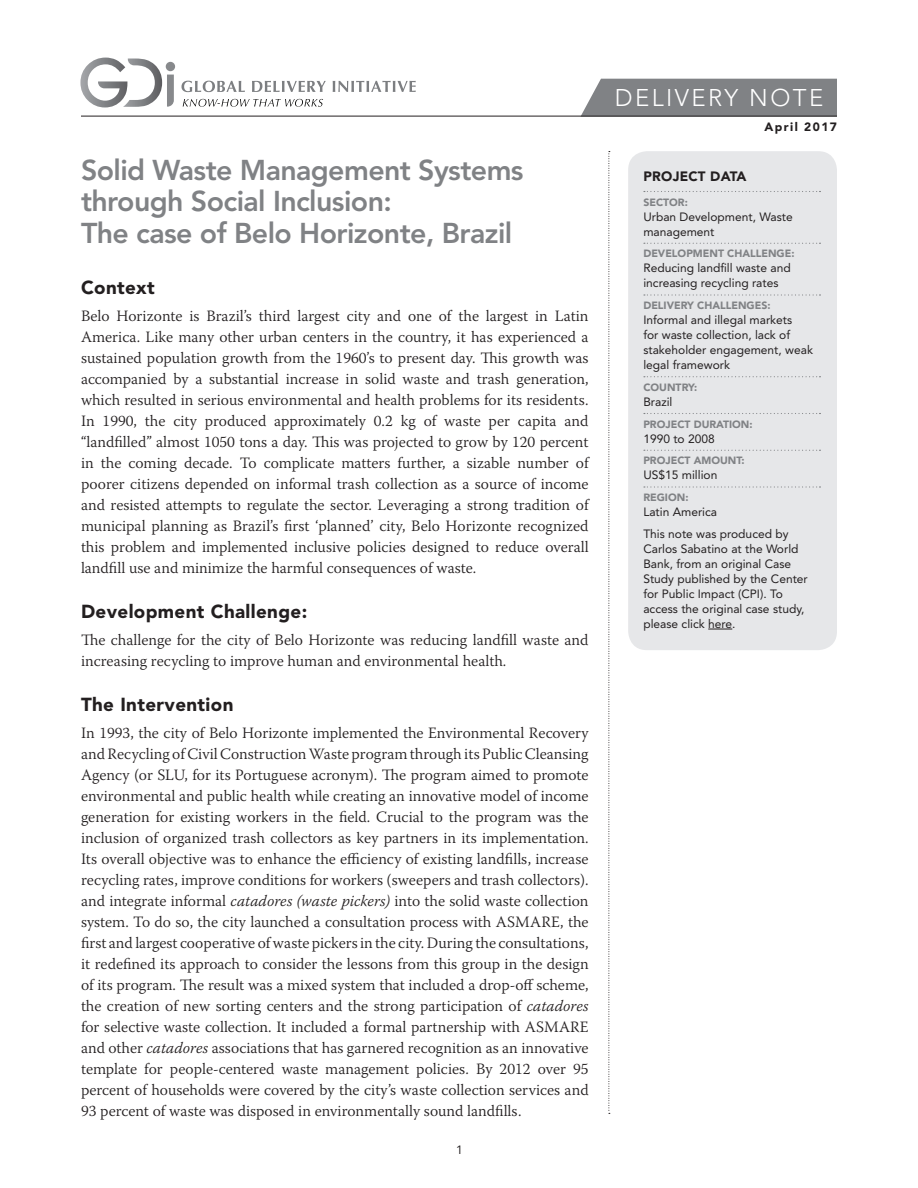
<style>
.page{position:relative;width:918px;height:1188px;background:#fff}
.page>*{position:absolute;margin:0;border:0;box-sizing:border-box;transform-origin:0 0}
.t1{font:800 28.5px/31.2px "Avenir LT Std";letter-spacing:-.02em;color:#808285}
.t2{font:300 24px "Avenir LT Std";letter-spacing:.1em;color:#fff}
.t3{font:900 18.75px "Avenir LT Std";letter-spacing:.02em;color:#231f20}
.t4{font:300 15.75px/21px "Warnock Pro";color:#231f20;text-align:justify}
.t5{font:900 13.5px "Avenir LT Std";letter-spacing:.02em;color:#231f20}
.t6{font:12px/15px "Avenir LT Std";color:#231f20}
.t7{font:900 12px "Avenir LT Std";letter-spacing:.12em;color:#231f20}
.t8{font:12px "Avenir LT Std";color:#231f20;scale:1.1 1}
.t9{font:900 10.5px "Avenir LT Std";color:#808285}
.s1{font-style:italic}
</style>
<div class="page">
<div style="left:628px;top:151px;width:209px;height:499px;background:#e6e7e9;border-radius:19px"></div>
<svg style="left:609px;top:151px;width:1px;height:963px"></svg>
<svg style="left:580px;top:79px;width:257px;height:37px;background:#848689"></svg>
<hr style="left:81px;top:116px;width:756px;height:1px;background:#231f20">
<svg style="left:183px;top:99px;width:140px;height:8px"></svg>
<svg style="left:181px;top:81px;width:64px;height:11px"></svg>
<svg style="left:252px;top:81px;width:74px;height:11px"></svg>
<svg style="left:333px;top:81px;width:83px;height:11px"></svg>
<svg style="left:80px;top:58px;width:95px;height:49px"></svg>
<svg style="left:644px;top:191px;width:177px;height:1px"></svg>
<svg style="left:644px;top:243px;width:177px;height:1px"></svg>
<svg style="left:644px;top:294px;width:177px;height:2px"></svg>
<svg style="left:644px;top:376px;width:177px;height:1px"></svg>
<svg style="left:644px;top:413px;width:177px;height:1px"></svg>
<svg style="left:644px;top:450px;width:177px;height:1px"></svg>
<svg style="left:644px;top:486px;width:177px;height:2px"></svg>
<svg style="left:708px;top:629px;width:24px;height:1px"></svg>
<h1 class="t1" style="left:81px;top:155px;width:444px">Solid Waste Management Systems through Social Inclusion:<br>The case of Belo Horizonte, Brazil</h1>
<p class="t3" style="left:81px;top:276px;width:75px">Context</p>
<p class="t4" style="left:81px;top:305px;width:509px">Belo Horizonte is Brazil’s third largest city and one of the largest in Latin America. Like many other urban centers in the country, it has experienced a sustained population growth from the 1960’s to present day. This growth was accompanied by a substantial increase in solid waste and trash generation, which resulted in serious environmental and health problems for its residents.<br>In 1990, the city produced approximately 0.2 kg of waste per capita and “landfilled” almost 1050 tons a day. This was projected to grow by 120 percent in the coming decade. To complicate matters further, a sizable number of poorer citizens depended on informal trash collection as a source of income and resisted attempts to regulate the sector. Leveraging a strong tradition of municipal planning as Brazil’s first ‘planned’ city, Belo Horizonte recognized this problem and implemented inclusive policies designed to reduce overall landfill use and minimize the harmful consequences of waste.</p>
<p class="t3" style="left:81px;top:600px;width:228px">Development Challenge:</p>
<p class="t4" style="left:81px;top:629px;width:509px">The challenge for the city of Belo Horizonte was reducing landfill waste and increasing recycling to improve human and environmental health.</p>
<p class="t3" style="left:81px;top:693px;width:154px">The Intervention</p>
<p class="t4" style="left:81px;top:722px;width:509px">In 1993, the city of Belo Horizonte implemented the Environmental Recovery and Recycling of Civil Construction Waste program through its Public Cleansing Agency (or SLU, for its Portuguese acronym). The program aimed to promote environmental and public health while creating an innovative model of income generation for existing workers in the field. Crucial to the program was the inclusion of organized trash collectors as key partners in its implementation.<br>Its overall objective was to enhance the efficiency of existing landfills, increase recycling rates, improve conditions for workers (sweepers and trash collectors). and integrate informal <span class="s1">catadores (waste pickers)</span> into the solid waste collection system. To do so, the city launched a consultation process with ASMARE, the first and largest cooperative of waste pickers in the city. During the consultations, it redefined its approach to consider the lessons from this group in the design of its program. The result was a mixed system that included a drop-off scheme, the creation of new sorting centers and the strong participation of <span class="s1">catadores </span>for selective waste collection. It included a formal partnership with ASMARE and other <span class="s1">catadores</span> associations that has garnered recognition as an innovative template for people-centered waste management policies. By 2012 over 95 percent of households were covered by the city’s waste collection services and 93 percent of waste was disposed in environmentally sound landfills.</p>
<p class="t8" style="left:456px;top:1143px;width:8px">1</p>
<h2 class="t2" style="left:615px;top:84px;width:210px">DELIVERY NOTE</h2>
<p class="t7" style="left:764px;top:120px;width:74px">April 2017</p>
<p class="t5" style="left:643px;top:168px;width:105px">PROJECT DATA</p>
<p class="t9" style="left:643px;top:196px;width:46px">SECTOR:</p>
<p class="t6" style="left:643px;top:209px;width:151px">Urban Development, Waste management</p>
<p class="t9" style="left:643px;top:247px;width:153px">DEVELOPMENT CHALLENGE:</p>
<p class="t6" style="left:643px;top:261px;width:149px">Reducing landfill waste and increasing recycling rates</p>
<p class="t9" style="left:643px;top:299px;width:129px">DELIVERY CHALLENGES:</p>
<p class="t6" style="left:643px;top:312px;width:171px">Informal and illegal markets<br>for waste collection, lack of stakeholder engagement, weak legal framework</p>
<p class="t9" style="left:643px;top:381px;width:55px">COUNTRY:</p>
<p class="t6" style="left:643px;top:394px;width:31px">Brazil</p>
<p class="t9" style="left:643px;top:418px;width:111px">PROJECT DURATION:</p>
<p class="t6" style="left:643px;top:431px;width:73px">1990 to 2008</p>
<p class="t9" style="left:643px;top:454px;width:103px">PROJECT AMOUNT:</p>
<p class="t6" style="left:643px;top:468px;width:76px">US$15 million</p>
<p class="t9" style="left:643px;top:491px;width:47px">REGION:</p>
<p class="t6" style="left:643px;top:501px;width:147px;line-height:21.8px">Latin America<br>This note was produced by</p>
<p class="t6" style="left:643px;top:541px;width:166px">Carlos Sabatino at the World<br>Bank, from an original Case<br>Study published by the Center for Public Impact (CPI). To access the original case study, please click here.</p>
</div>
